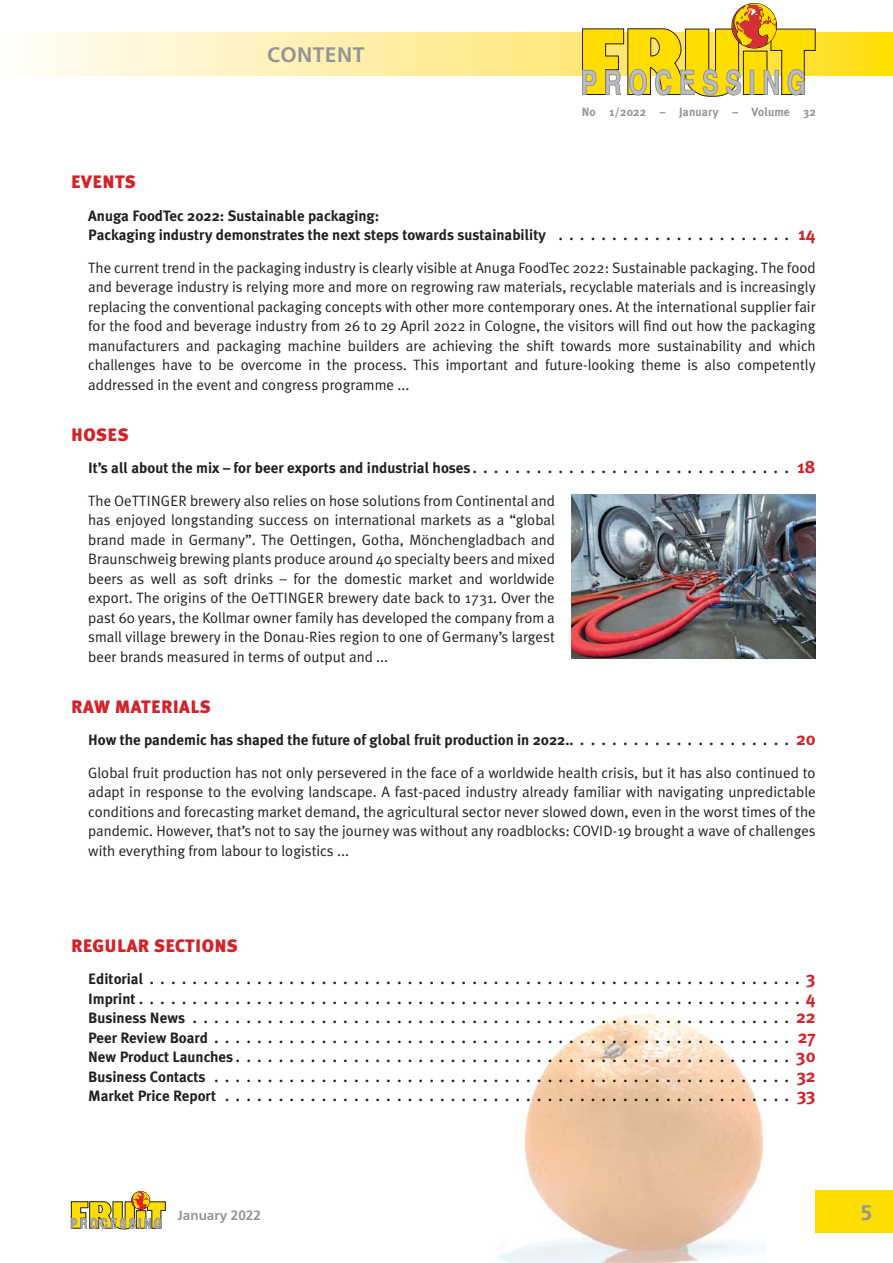
<style>
.page{position:relative;width:893px;height:1263px;background:#fff}
.page>*{position:absolute;margin:0;border:0;box-sizing:border-box;transform-origin:0 0}
.t1{font:700 21px "Frutiger";letter-spacing:.02em;color:#939598}
.t2{font:900 18px "Meta Plus";letter-spacing:.02em;color:#d2232a}
.t3{font:15px/19.5px "Meta Plus Normal";color:#231f20;text-align:justify}
.t4{font:700 15px/19.5px "Meta Plus";color:#231f20}
.t5{font:700 13.5px "Frutiger";color:#939598}
.t6{font:700 12px "Meta Plus";letter-spacing:.01em;color:#939598}
.s1{font-size:18px;color:#d2232a}
</style>
<div class="page">
<img style="left:498px;top:1014px;width:267px;height:248px">
<div style="left:815px;top:1189px;width:77px;height:43px;background:#fd0"></div>
<svg style="left:24px;top:33px;width:868px;height:42px"></svg>
<svg style="left:71px;top:1191px;width:95px;height:38px"></svg>
<svg style="left:581px;top:3px;width:235px;height:94px"></svg>
<img style="left:572px;top:494px;width:243px;height:165px">
<h1 class="t1" style="left:267px;top:45px;width:99px">CONTENT</h1>
<p class="t6" style="left:581px;top:106px;width:235px">No 1/2022 – January – Volume 32</p>
<p class="t2" style="left:71px;top:173px;width:66px">EVENTS</p>
<p class="t4" style="left:88px;top:206px;width:729px">Anuga FoodTec 2022: Sustainable packaging:<br>Packaging industry demonstrates the next steps towards sustainability . . . . . . . . . . . . . . . . . . . . . . <span class="s1">14</span></p>
<p class="t3" style="left:88px;top:259px;width:729px">The current trend in the packaging industry is clearly visible at Anuga FoodTec 2022: Sustainable packaging. The food and beverage industry is relying more and more on regrowing raw materials, recyclable materials and is increasingly replacing the conventional packaging concepts with other more contemporary ones. At the international supplier fair for the food and beverage industry from 26 to 29 April 2022 in Cologne, the visitors will find out how the packaging manufacturers and packaging machine builders are achieving the shift towards more sustainability and which challenges have to be overcome in the process. This important and future-looking theme is also competently addressed in the event and congress programme ...</p>
<p class="t2" style="left:71px;top:426px;width:59px">HOSES</p>
<p class="t4" style="left:88px;top:459px;width:729px">It’s all about the mix – for beer exports and industrial hoses . . . . . . . . . . . . . . . . . . . . . . . . . . . . . . <span class="s1">18</span></p>
<p class="t3" style="left:88px;top:492px;width:468px">The OeTTINGER brewery also relies on hose solutions from Continental and has enjoyed longstanding success on international markets as a “global brand made in Germany”. The Oettingen, Gotha, Mönchengladbach and Braunschweig brewing plants produce around 40 specialty beers and mixed beers as well as soft drinks – for the domestic market and worldwide export. The origins of the OeTTINGER brewery date back to 1731. Over the past 60 years, the Kollmar owner family has developed the company from a small village brewery in the Donau-Ries region to one of Germany’s largest beer brands measured in terms of output and ...</p>
<p class="t2" style="left:71px;top:698px;width:141px">RAW MATERIALS</p>
<p class="t4" style="left:88px;top:731px;width:729px">How the pandemic has shaped the future of global fruit production in 2022.. . . . . . . . . . . . . . . . . . . . . <span class="s1">20</span></p>
<p class="t3" style="left:88px;top:764px;width:729px">Global fruit production has not only persevered in the face of a worldwide health crisis, but it has also continued to adapt in response to the evolving landscape. A fast-paced industry already familiar with navigating unpredictable conditions and forecasting market demand, the agricultural sector never slowed down, even in the worst times of the pandemic. However, that’s not to say the journey was without any roadblocks: COVID-19 brought a wave of challenges with everything from labour to logistics ...</p>
<p class="t2" style="left:71px;top:936px;width:168px">REGULAR SECTIONS</p>
<p class="t4" style="left:88px;top:969px;width:729px;text-align:justify">Editorial . . . . . . . . . . . . . . . . . . . . . . . . . . . . . . . . . . . . . . . . . . . . . . . . . . . . . . . . . . . . . <span class="s1">3<br></span>Imprint . . . . . . . . . . . . . . . . . . . . . . . . . . . . . . . . . . . . . . . . . . . . . . . . . . . . . . . . . . . . . . <span class="s1">4<br></span>Business News . . . . . . . . . . . . . . . . . . . . . . . . . . . . . . . . . . . . . . . . . . . . . . . . . . . . . . . . <span class="s1">22<br></span>Peer Review Board . . . . . . . . . . . . . . . . . . . . . . . . . . . . . . . . . . . . . . . . . . . . . . . . . . . . . . <span class="s1">27<br></span>New Product Launches . . . . . . . . . . . . . . . . . . . . . . . . . . . . . . . . . . . . . . . . . . . . . . . . . . . . <span class="s1">30<br></span>Business Contacts . . . . . . . . . . . . . . . . . . . . . . . . . . . . . . . . . . . . . . . . . . . . . . . . . . . . . . <span class="s1">32<br></span>Market Price Report . . . . . . . . . . . . . . . . . . . . . . . . . . . . . . . . . . . . . . . . . . . . . . . . . . . . . <span class="s1">33</span></p>
<p class="t5" style="left:178px;top:1208px;width:85px">January 2022</p>
<h1 class="t1" style="left:860px;top:1202px;width:13px">5</h1>
</div>
